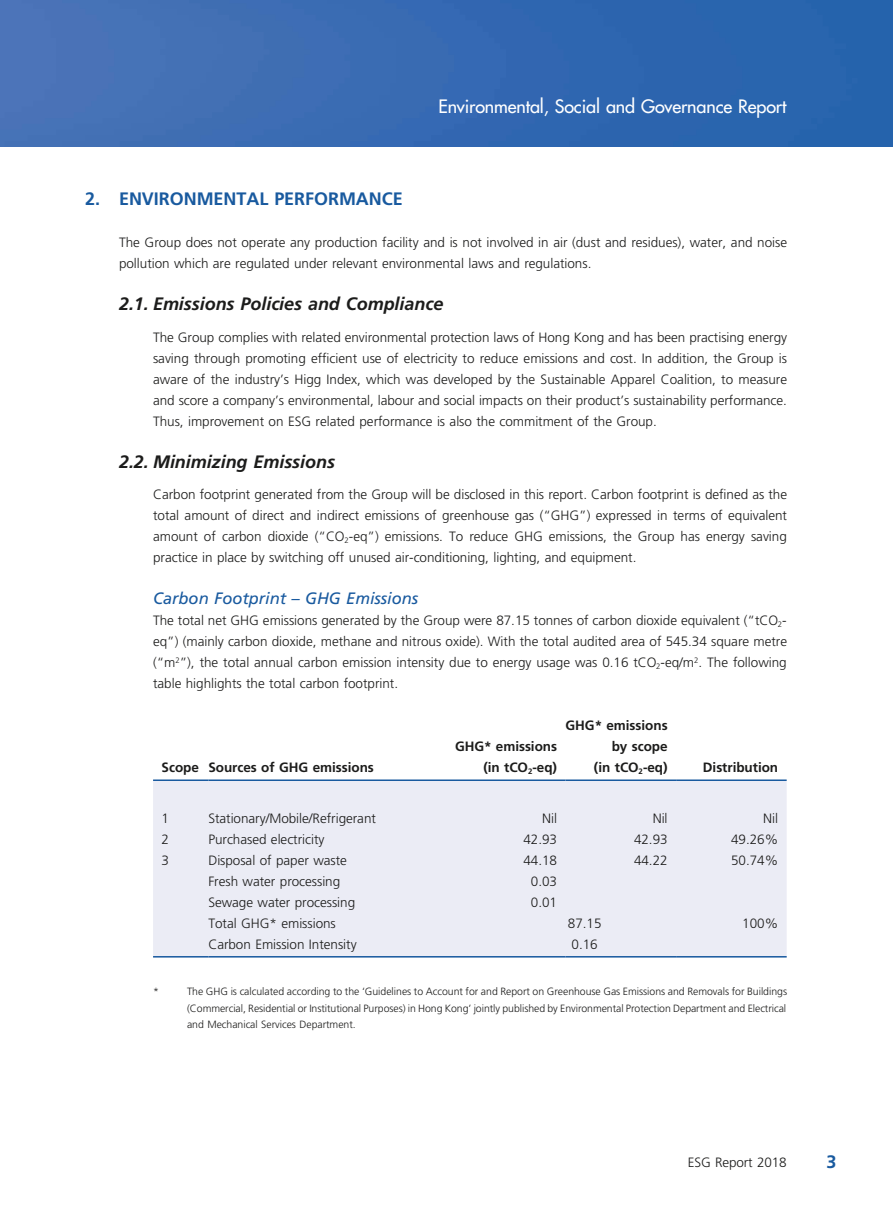
<style>
.page{position:relative;width:893px;height:1212px;background:#fff}
.page>*{position:absolute;margin:0;border:0;box-sizing:border-box;transform-origin:0 0}
.t1{font:italic 700 18px "Frutiger LT Std";letter-spacing:-.005em;color:#1c1c1b}
.t2{font:500 18px "Futura Std";letter-spacing:-.01em;color:#fff}
.t3{font:700 18px "Frutiger LT Std";letter-spacing:-.005em;color:#195a9f}
.t4{font:italic 16.5px "Frutiger LT Std";letter-spacing:-.005em;color:#195a9f}
.t5{font:300 13.5px/21px "Frutiger LT Std";letter-spacing:-.005em;color:#1c1c1b;text-align:justify}
.t6{font:700 13.5px/21px "Frutiger LT Std";letter-spacing:-.005em;color:#1c1c1b;text-align:right}
.t7{font:300 10.5px/16.5px "Frutiger LT Std";letter-spacing:-.005em;color:#1c1c1b;text-align:justify}
</style>
<div class="page">
<img style="left:0;top:0;width:893px;height:146px">
<div style="left:153px;top:781px;width:634px;height:175px;background:#ebecf5"></div>
<hr style="left:153px;top:779px;width:55px;height:2px;background:#195a9f">
<hr style="left:208px;top:779px;width:247px;height:2px;background:#195a9f">
<hr style="left:455px;top:779px;width:111px;height:2px;background:#195a9f">
<hr style="left:566px;top:779px;width:110px;height:2px;background:#195a9f">
<hr style="left:676px;top:779px;width:111px;height:2px;background:#195a9f">
<hr style="left:153px;top:956px;width:55px;height:1px;background:#195a9f">
<hr style="left:208px;top:956px;width:247px;height:1px;background:#195a9f">
<hr style="left:455px;top:956px;width:111px;height:1px;background:#195a9f">
<hr style="left:566px;top:956px;width:110px;height:1px;background:#195a9f">
<hr style="left:676px;top:956px;width:111px;height:1px;background:#195a9f">
<h1 class="t2" style="left:438px;top:95px;width:349px">Environmental, Social and Governance Report</h1>
<h1 class="t3" style="left:85px;top:188px;width:319px">2. ENVIRONMENTAL PERFORMANCE</h1>
<p class="t5" style="left:119px;top:232px;width:670px">The Group does not operate any production facility and is not involved in air (dust and residues), water, and noise pollution which are regulated under relevant environmental laws and regulations.</p>
<h1 class="t1" style="left:119px;top:293px;width:326px">2.1. Emissions Policies and Compliance</h1>
<p class="t5" style="left:153px;top:327px;width:636px">The Group complies with related environmental protection laws of Hong Kong and has been practising energy saving through promoting efficient use of electricity to reduce emissions and cost. In addition, the Group is aware of the industry’s Higg Index, which was developed by the Sustainable Apparel Coalition, to measure and score a company’s environmental, labour and social impacts on their product’s sustainability performance.<br>Thus, improvement on ESG related performance is also the commitment of the Group.</p>
<h1 class="t1" style="left:119px;top:451px;width:218px">2.2. Minimizing Emissions</h1>
<p class="t5" style="left:153px;top:484px;width:636px">Carbon footprint generated from the Group will be disclosed in this report. Carbon footprint is defined as the total amount of direct and indirect emissions of greenhouse gas (“GHG”) expressed in terms of equivalent amount of carbon dioxide (“CO<sub>2</sub>-eq”) emissions. To reduce GHG emissions, the Group has energy saving practice in place by switching off unused air-conditioning, lighting, and equipment.</p>
<p class="t4" style="left:153px;top:589px;width:267px">Carbon Footprint – GHG Emissions</p>
<p class="t5" style="left:153px;top:610px;width:635px">The total net GHG emissions generated by the Group were 87.15 tonnes of carbon dioxide equivalent (“tCO<sub>2</sub>- eq”) (mainly carbon dioxide, methane and nitrous oxide). With the total audited area of 545.34 square metre (“m<sup>2</sup>”), the total annual carbon emission intensity due to energy usage was 0.16 tCO<sub>2</sub>-eq/m<sup>2</sup>. The following table highlights the total carbon footprint.</p>
<p class="t6" style="left:162px;top:757px;width:214px">Scope Sources of GHG emissions</p>
<p class="t6" style="left:455px;top:736px;width:104px">GHG* emissions (in tCO<sub>2</sub>-eq)</p>
<p class="t6" style="left:566px;top:715px;width:104px">GHG* emissions by scope<br>(in tCO<sub>2</sub>-eq)</p>
<p class="t6" style="left:703px;top:757px;width:77px">Distribution</p>
<p class="t5" style="left:162px;top:808px;width:9px">1</p>
<p class="t5" style="left:208px;top:808px;width:169px">Stationary/Mobile/Refrigerant</p>
<p class="t5" style="left:542px;top:808px;width:16px">Nil</p>
<p class="t5" style="left:653px;top:808px;width:16px">Nil</p>
<p class="t5" style="left:763px;top:808px;width:16px">Nil</p>
<p class="t5" style="left:162px;top:829px;width:9px">2</p>
<p class="t5" style="left:208px;top:829px;width:118px">Purchased electricity</p>
<p class="t5" style="left:523px;top:829px;width:35px">42.93</p>
<p class="t5" style="left:634px;top:829px;width:35px">42.93</p>
<p class="t5" style="left:731px;top:829px;width:49px">49.26%</p>
<p class="t5" style="left:162px;top:850px;width:9px">3</p>
<p class="t5" style="left:208px;top:850px;width:140px">Disposal of paper waste</p>
<p class="t5" style="left:523px;top:850px;width:35px">44.18</p>
<p class="t5" style="left:634px;top:850px;width:35px">44.22</p>
<p class="t5" style="left:731px;top:850px;width:49px">50.74%</p>
<p class="t5" style="left:208px;top:871px;width:133px">Fresh water processing</p>
<p class="t5" style="left:531px;top:871px;width:28px">0.03</p>
<p class="t5" style="left:208px;top:892px;width:148px">Sewage water processing</p>
<p class="t5" style="left:531px;top:892px;width:28px">0.01</p>
<p class="t5" style="left:208px;top:913px;width:129px">Total GHG* emissions</p>
<p class="t5" style="left:568px;top:913px;width:35px">87.15</p>
<p class="t5" style="left:742px;top:913px;width:37px">100%</p>
<p class="t5" style="left:208px;top:934px;width:150px">Carbon Emission Intensity</p>
<p class="t5" style="left:572px;top:934px;width:28px">0.16</p>
<p class="t7" style="left:153px;top:983px;width:7px">*</p>
<p class="t7" style="left:187px;top:983px;width:601px">The GHG is calculated according to the ‘Guidelines to Account for and Report on Greenhouse Gas Emissions and Removals for Buildings (Commercial, Residential or Institutional Purposes) in Hong Kong’ jointly published by Environmental Protection Department and Electrical and Mechanical Services Department.</p>
<p class="t5" style="left:688px;top:1152px;width:101px">ESG Report 2018</p>
<h1 class="t3" style="left:826px;top:1151px;width:12px">3</h1>
</div>
